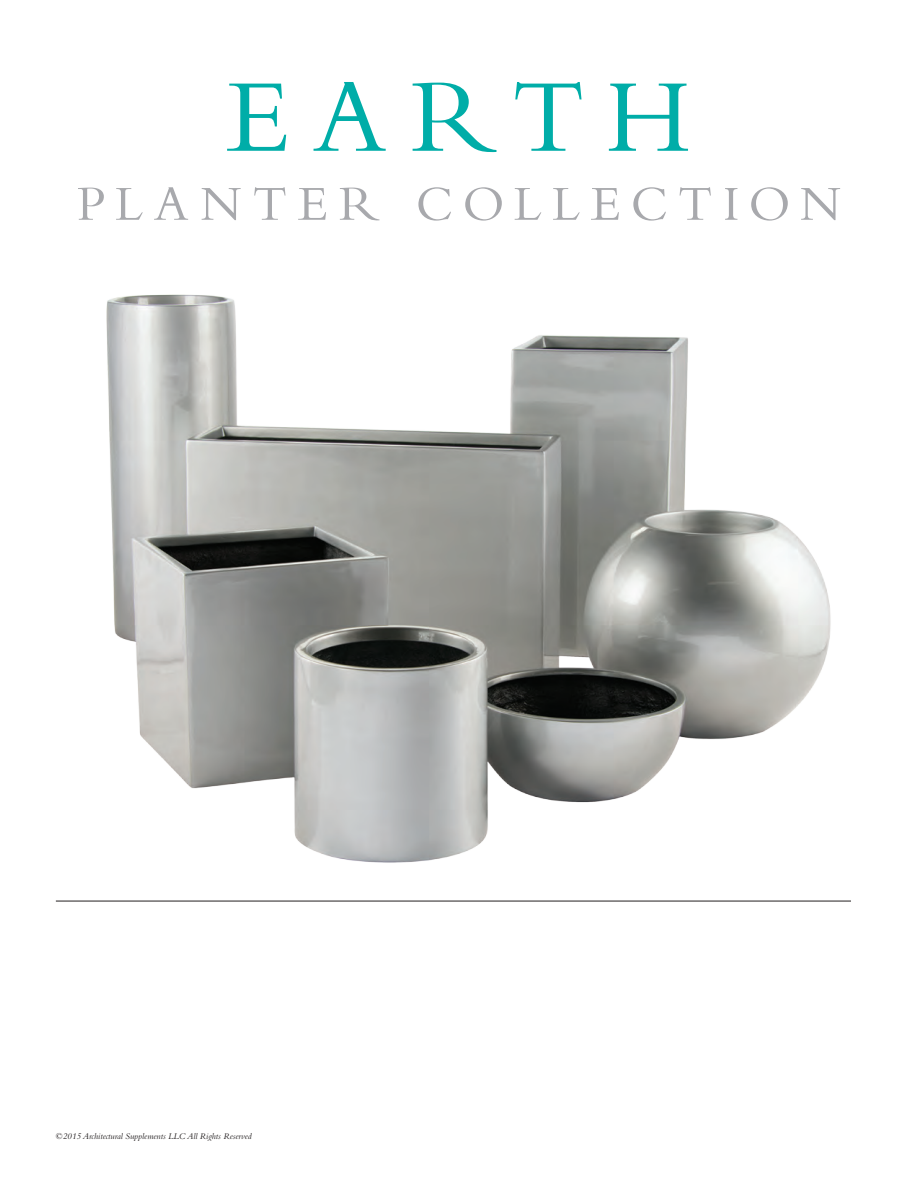
<style>
.page{position:relative;width:918px;height:1188px;background:#fff}
.page>*{position:absolute;margin:0;border:0;box-sizing:border-box;transform-origin:0 0}
.t1{font:108px "Bembo";letter-spacing:.2em;color:#00ada8}
.t2{font:51px "Bembo";letter-spacing:.2em;color:#a8a9ad}
.t3{font:italic 9px "Bembo";color:#231f20}
</style>
<div class="page">
<img style="left:106px;top:294px;width:725px;height:569px">
<hr style="left:56px;top:901px;width:795px;height:1px;background:#231f20">
<h1 class="t1" style="left:227px;top:54px;width:466px">EARTH</h1>
<h2 class="t2" style="left:77px;top:174px;width:766px">PLANTER COLLECTION</h2>
<p class="t3" style="left:56px;top:1131px;width:198px">©2015 Architectural Supplements LLC All Rights Reserved</p>
</div>
